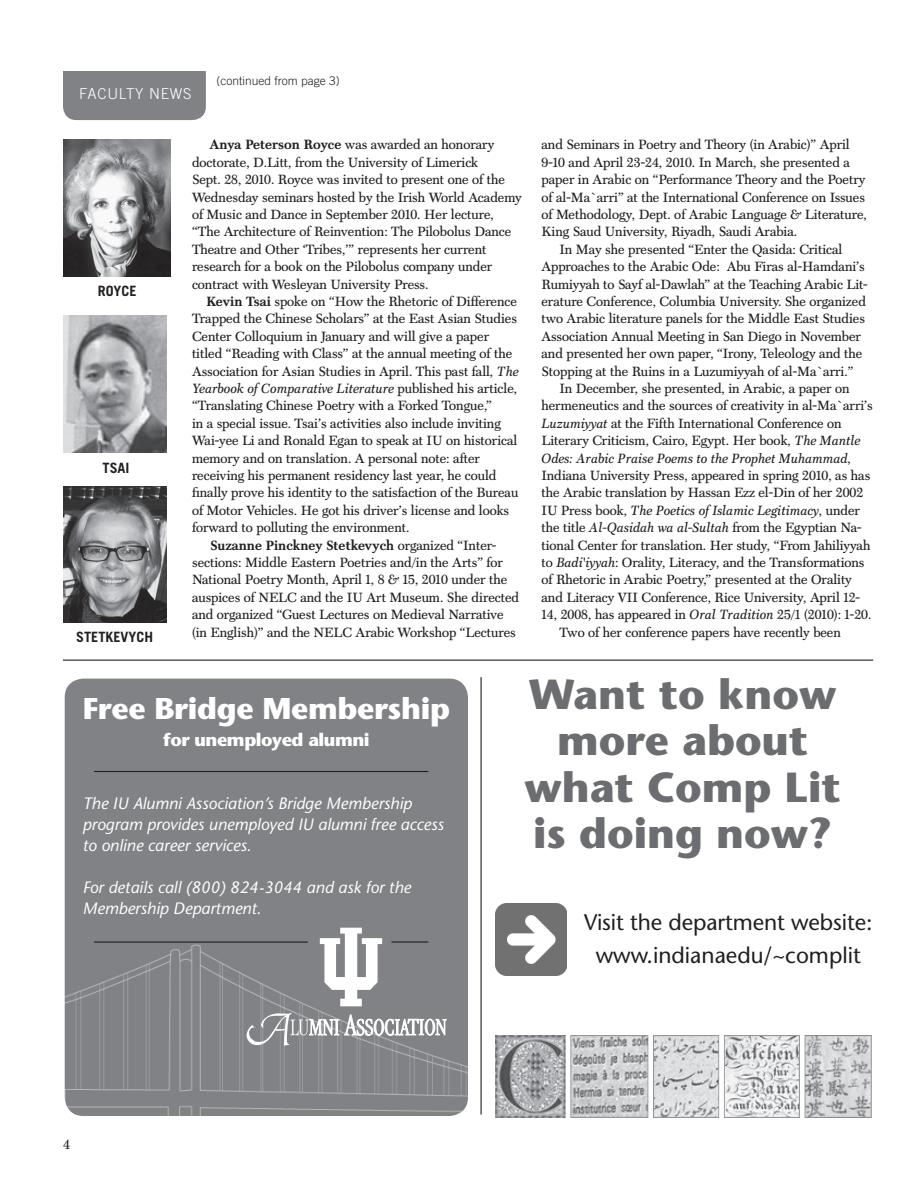
<style>
.page{position:relative;width:918px;height:1188px;background:#fff}
.page>*{position:absolute;margin:0;border:0;box-sizing:border-box;transform-origin:0 0}
.head_20{font:700 42px/46.5px "Stone Sans";color:#6c6d70;text-align:center}
.head_20-2{font:700 30px "Stone Sans";letter-spacing:-.01em;color:#fff}
.subhead_16_scotch{font:22.5px "Stone Sans";letter-spacing:-.005em;color:#231f20}
.head_20-3{font:700 18px "Stone Sans";letter-spacing:-.025em;color:#fff}
.cutline{font:italic 16.5px/21px "Stone Sans";color:#fff}
.t1{font:300 15px "Trade Gothic";letter-spacing:.05em;color:#fff}
.t2{font:700 14.25px "Trade Gothic";color:#231f20}
.Body_text{font:13.5px/17.4px "Scotch FB Text";color:#231f20}
._1st_indent{font:13.5px/17.4px "Scotch FB Text";color:#231f20}
.t3{font:300 12px "Trade Gothic";color:#231f20}
.s1{font-weight:700}
.s2{font-style:italic}
</style>
<div class="page">
<img style="left:63px;top:139px;width:108px;height:137px">
<img style="left:63px;top:486px;width:103px;height:136px">
<img style="left:63px;top:316px;width:104px;height:137px">
<div style="left:63px;top:46px;width:143px;height:74px;background:#808285;border-radius:14px"></div>
<div style="left:63px;top:46px;width:143px;height:25px;background:#fff"></div>
<div style="left:65px;top:679px;width:402px;height:436px;background:#808285;border-radius:18px"></div>
<hr style="left:94px;top:771px;width:334px;height:1px;background:#231f20">
<img style="left:65px;top:945px;width:403px;height:171px">
<hr style="left:94px;top:942px;width:214px;height:1px;background:#231f20">
<hr style="left:392px;top:941px;width:36px;height:2px;background:#231f20">
<svg style="left:247px;top:1012px;width:199px;height:34px"></svg>
<svg style="left:320px;top:928px;width:62px;height:78px"></svg>
<hr style="left:63px;top:660px;width:810px;height:1px;background:#231f20">
<img style="left:495px;top:1035px;width:377px;height:82px">
<img style="left:495px;top:903px;width:71px;height:72px">
<hr style="left:481px;top:677px;width:1px;height:438px;background:#231f20">
<p class="t1" style="left:79px;top:85px;width:114px">FACULTY NEWS</p>
<p class="t3" style="left:216px;top:73px;width:125px">(continued from page 3)</p>
<p class="t2" style="left:98px;top:283px;width:40px">ROYCE</p>
<p class="t2" style="left:103px;top:459px;width:28px">TSAI</p>
<p class="t2" style="left:76px;top:629px;width:78px">STETKEVYCH</p>
<p class="_1st_indent" style="left:192px;top:136px;width:331px;text-indent:18px"><span class="s1">Anya Peterson Royce</span> was awarded an honorary doctorate, D.Litt, from the University of Limerick<br>Sept. 28, 2010. Royce was invited to present one of the Wednesday seminars hosted by the Irish World Academy of Music and Dance in September 2010. Her lecture, “The Architecture of Reinvention: The Pilobolus Dance Theatre and Other ‘Tribes,’” represents her current research for a book on the Pilobolus company under contract with Wesleyan University Press.</p>
<p class="_1st_indent" style="left:192px;top:293px;width:328px;text-indent:14px"><span class="s1">Kevin Tsai</span> spoke on “How the Rhetoric of Difference Trapped the Chinese Scholars” at the East Asian Studies Center Colloquium in January and will give a paper titled “Reading with Class” at the annual meeting of the Association for Asian Studies in April. This past fall, <span class="s2">The Yearbook of Comparative Literature</span> published his article, “Translating Chinese Poetry with a Forked Tongue,”<br>in a special issue. Tsai’s activities also include inviting Wai-yee Li and Ronald Egan to speak at IU on historical memory and on translation. A personal note: after receiving his permanent residency last year, he could finally prove his identity to the satisfaction of the Bureau of Motor Vehicles. He got his driver’s license and looks forward to polluting the environment.</p>
<p class="Body_text" style="left:192px;top:536px;width:329px;text-indent:18px"><span class="s1">Suzanne Pinckney Stetkevych</span> organized “Inter&shy;sections: Middle Eastern Poetries and/in the Arts” for National Poetry Month, April 1, 8 &amp; 15, 2010 under the auspices of NELC and the IU Art Museum. She directed and organized “Guest Lectures on Medieval Narrative (in English)” and the NELC Arabic Workshop “Lectures</p>
<p class="Body_text" style="left:542px;top:136px;width:327px">and Seminars in Poetry and Theory (in Arabic)” April 9-10 and April 23-24, 2010. In March, she presented a paper in Arabic on “Performance Theory and the Poetry of al-Ma`arri” at the International Conference on Issues of Methodology, Dept. of Arabic Language &amp; Literature, King Saud University, Riyadh, Saudi Arabia.</p>
<p class="Body_text" style="left:542px;top:241px;width:328px;text-indent:18px">In May she presented “Enter the Qasida: Critical Approaches to the Arabic Ode: Abu Firas al-Hamdani’s Rumiyyah to Sayf al-Dawlah” at the Teaching Arabic Lit&shy;erature Conference, Columbia University. She organized two Arabic literature panels for the Middle East Studies Association Annual Meeting in San Diego in November and presented her own paper, “Irony, Teleology and the Stopping at the Ruins in a Luzumiyyah of al-Ma`arri.”</p>
<p class="Body_text" style="left:542px;top:380px;width:333px;text-indent:18px">In December, she presented, in Arabic, a paper on hermeneutics and the sources of creativity in al-Ma`arri’s <span class="s2">Luzumiyyat</span> at the Fifth International Conference on Literary Criticism, Cairo, Egypt. Her book, <span class="s2">The Mantle Odes: Arabic Praise Poems to the Prophet Muhammad</span>, Indiana University Press, appeared in spring 2010, as has the Arabic translation by Hassan Ezz el-Din of her 2002<br>IU Press book, <span class="s2">The Poetics of Islamic Legitimacy</span>, under the title <span class="s2">Al-Qasidah wa al-Sultah</span> from the Egyptian Na&shy;tional Center for translation. Her study, “From Jahiliyyah to <span class="s2">Badi’iyyah</span>: Orality, Literacy, and the Transformations of Rhetoric in Arabic Poetry,” presented at the Orality and Literacy VII Conference, Rice University, April 12- 14, 2008, has appeared in <span class="s2">Oral Tradition</span> 25/1 (2010): 1-20.</p>
<p class="Body_text" style="left:560px;top:623px;width:283px">Two of her conference papers have recently been</p>
<p class="head_20-2" style="left:83px;top:691px;width:369px">Free Bridge Membership</p>
<p class="head_20-3" style="left:163px;top:729px;width:208px">for unemployed alumni</p>
<p class="cutline" style="left:83px;top:793px;width:363px">The IU Alumni Association’s Bridge Membership program provides unemployed IU alumni free access to online career services.</p>
<p class="cutline" style="left:83px;top:877px;width:330px">For details call (800) 824-3044 and ask for the<br>Membership Department.</p>
<p class="_1st_indent" style="left:63px;top:1135px;width:8px">4</p>
<p class="head_20" style="left:524px;top:671px;width:318px">Want to know more about what Comp Lit is doing now?</p>
<p class="subhead_16_scotch" style="left:584px;top:909px;width:290px">Visit the department website:</p>
<p class="subhead_16_scotch" style="left:596px;top:942px;width:267px">www.indianaedu/~complit</p>
</div>
